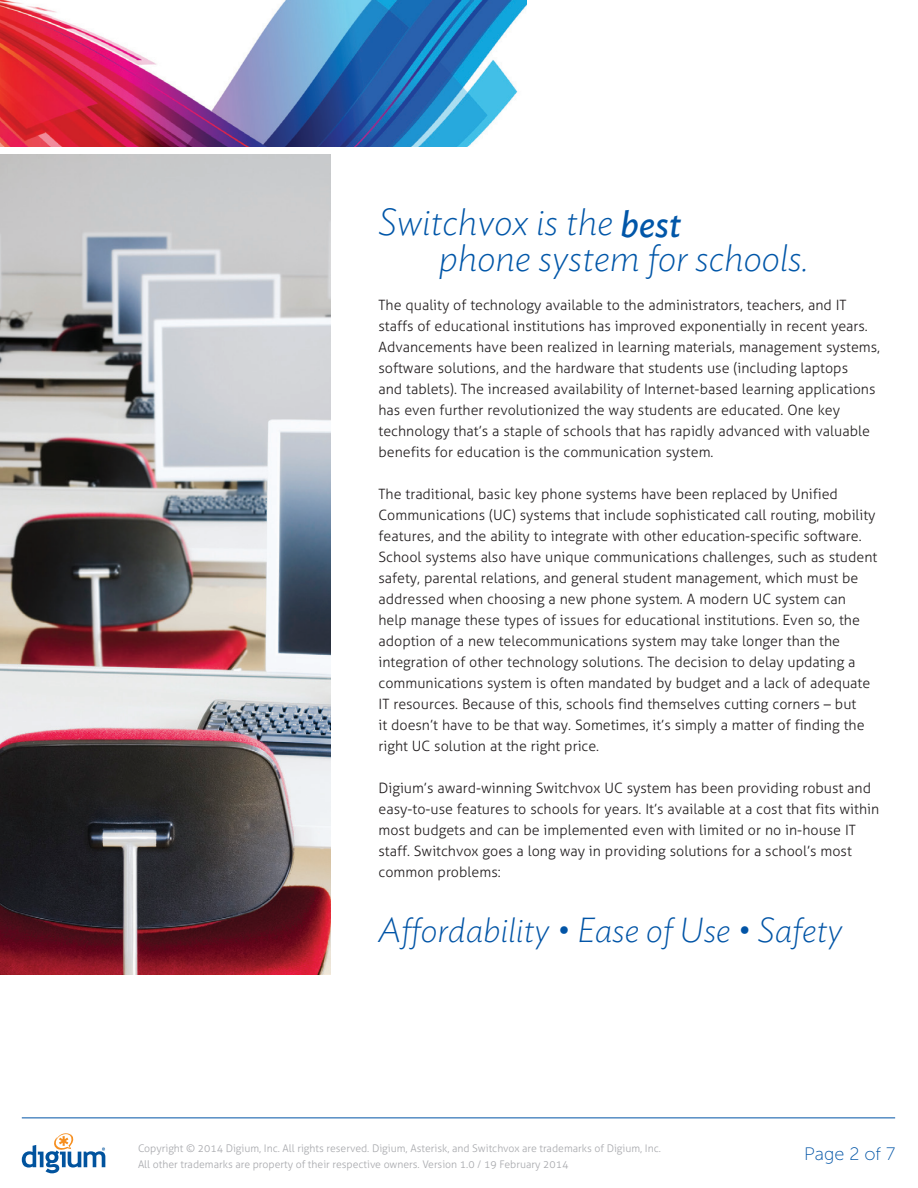
<style>
.page{position:relative;width:918px;height:1188px;background:#fff}
.page>*{position:absolute;margin:0;border:0;box-sizing:border-box;transform-origin:0 0}
.headlines{font:italic 200 37.5px/36px "Ideal Sans";color:#0156a8}
.text{font:italic 200 34.5px "Ideal Sans";color:#0154a6}
.t1{font:18px "Museo Sans 100";color:#0154a6}
.text-2{font:300 14.25px/21px "Aller";color:#231f20}
.t2{font:300 10.5px/16.5px "Aller";color:#a8a9ad}
.s1{font-weight:400}
</style>
<div class="page">
<hr style="left:22px;top:1118px;width:873px;height:1px;background:#0154a6">
<svg style="left:22px;top:1133px;width:83px;height:40px"></svg>
<img style="left:0;top:0;width:526px;height:147px">
<img style="left:0;top:154px;width:331px;height:820px">
<p class="headlines" style="left:439px;top:201px;width:371px;text-indent:-60px">Switchvox is the <span class="s1">best<br></span>phone system for schools.</p>
<p class="text-2" style="left:379px;top:295px;width:503px">The quality of technology available to the administrators, teachers, and IT staffs of educational institutions has improved exponentially in recent years.<br>Advancements have been realized in learning materials, management systems, software solutions, and the hardware that students use (including laptops<br>and tablets). The increased availability of Internet-based learning applications has even further revolutionized the way students are educated. One key technology that’s a staple of schools that has rapidly advanced with valuable benefits for education is the communication system.</p>
<p class="text-2" style="left:379px;top:484px;width:500px">The traditional, basic key phone systems have been replaced by Unified Communications (UC) systems that include sophisticated call routing, mobility features, and the ability to integrate with other education-specific software.<br>School systems also have unique communications challenges, such as student safety, parental relations, and general student management, which must be addressed when choosing a new phone system. A modern UC system can help manage these types of issues for educational institutions. Even so, the adoption of a new telecommunications system may take longer than the integration of other technology solutions. The decision to delay updating a communications system is often mandated by budget and a lack of adequate IT resources. Because of this, schools find themselves cutting corners – but<br>it doesn’t have to be that way. Sometimes, it’s simply a matter of finding the right UC solution at the right price.</p>
<p class="text-2" style="left:379px;top:778px;width:502px">Digium’s award-winning Switchvox UC system has been providing robust and easy-to-use features to schools for years. It’s available at a cost that fits within most budgets and can be implemented even with limited or no in-house IT staff. Switchvox goes a long way in providing solutions for a school’s most common problems:</p>
<p class="text" style="left:379px;top:903px;width:466px">Affordability • Ease of Use • Safety</p>
<p class="t2" style="left:138px;top:1140px;width:525px">Copyright © 2014 Digium, Inc. All rights reserved. Digium, Asterisk, and Switchvox are trademarks of Digium, Inc.<br>All other trademarks are property of their respective owners. Version 1.0 / 19 February 2014</p>
<p class="t1" style="left:804px;top:1145px;width:92px">Page 2 of 7</p>
</div>
